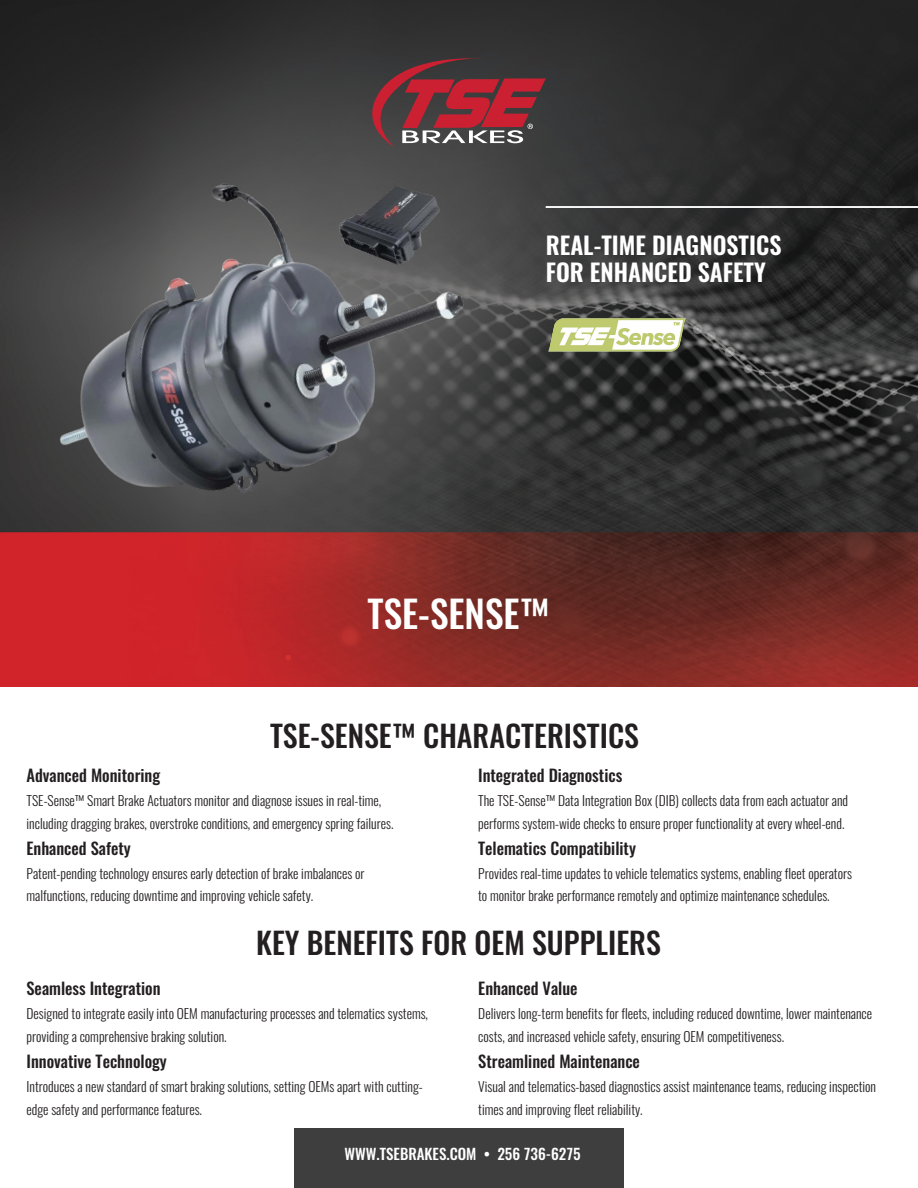
<style>
.page{position:relative;width:918px;height:1188px;background:#fff}
.page>*{position:absolute;margin:0;border:0;box-sizing:border-box;transform-origin:0 0}
.nom_pièce{font:500 37.5px "Oswald";color:#fff}
.t1{font:500 30px "Oswald";color:#231f20}
.titre{font:600 24px/27px "Oswald";color:#fff}
.t2{font:500 16.5px "Oswald";color:#231f20}
.t3{font:500 15px "Oswald";color:#fff}
.t4{font:300 13.5px/22.5px "Oswald";color:#231f20}
</style>
<div class="page">
<img style="left:0;top:1px;width:918px;height:685px">
<svg style="left:362px;top:51px;width:184px;height:4px"></svg>
<div style="left:294px;top:1129px;width:330px;height:59px;background:#3e3e3f"></div>
<hr style="left:546px;top:206px;width:372px;height:2px;background:#fff">
<img style="left:0;top:55px;width:558px;height:587px">
<img style="left:543px;top:310px;width:148px;height:50px">
<p class="titre" style="left:546px;top:233px;width:237px">REAL-TIME DIAGNOSTICS<br>FOR ENHANCED SAFETY</p>
<p class="nom_pièce" style="left:368px;top:595px;width:184px">TSE-SENSE™</p>
<h2 class="t1" style="left:270px;top:720px;width:370px">TSE-SENSE™ CHARACTERISTICS</h2>
<p class="t2" style="left:27px;top:767px;width:135px">Advanced Monitoring</p>
<p class="t4" style="left:27px;top:788px;width:368px">TSE-Sense™ Smart Brake Actuators monitor and diagnose issues in real-time, including dragging brakes, overstroke conditions, and emergency spring failures.</p>
<p class="t2" style="left:27px;top:839px;width:106px">Enhanced Safety</p>
<p class="t4" style="left:27px;top:861px;width:340px">Patent-pending technology ensures early detection of brake imbalances or malfunctions, reducing downtime and improving vehicle safety.</p>
<p class="t2" style="left:478px;top:767px;width:146px">Integrated Diagnostics</p>
<p class="t4" style="left:478px;top:788px;width:372px">The TSE-Sense™ Data Integration Box (DIB) collects data from each actuator and performs system-wide checks to ensure proper functionality at every wheel-end.</p>
<p class="t2" style="left:478px;top:839px;width:159px">Telematics Compatibility</p>
<p class="t4" style="left:478px;top:861px;width:375px">Provides real-time updates to vehicle telematics systems, enabling fleet operators to monitor brake performance remotely and optimize maintenance schedules.</p>
<h2 class="t1" style="left:256px;top:927px;width:406px">KEY BENEFITS FOR OEM SUPPLIERS</h2>
<p class="t2" style="left:478px;top:980px;width:101px">Enhanced Value</p>
<p class="t4" style="left:478px;top:1001px;width:395px">Delivers long-term benefits for fleets, including reduced downtime, lower maintenance costs, and increased vehicle safety, ensuring OEM competitiveness.</p>
<p class="t2" style="left:478px;top:1053px;width:163px">Streamlined Maintenance</p>
<p class="t4" style="left:478px;top:1074px;width:399px">Visual and telematics-based diagnostics assist maintenance teams, reducing inspection times and improving fleet reliability.</p>
<p class="t2" style="left:27px;top:980px;width:136px">Seamless Integration</p>
<p class="t4" style="left:27px;top:1001px;width:403px">Designed to integrate easily into OEM manufacturing processes and telematics systems, providing a comprehensive braking solution.</p>
<p class="t2" style="left:27px;top:1053px;width:142px">Innovative Technology</p>
<p class="t4" style="left:27px;top:1074px;width:398px">Introduces a new standard of smart braking solutions, setting OEMs apart with cutting&shy;edge safety and performance features.</p>
<p class="t3" style="left:345px;top:1146px;width:238px">WWW.TSEBRAKES.COM • 256 736-6275</p>
</div>
